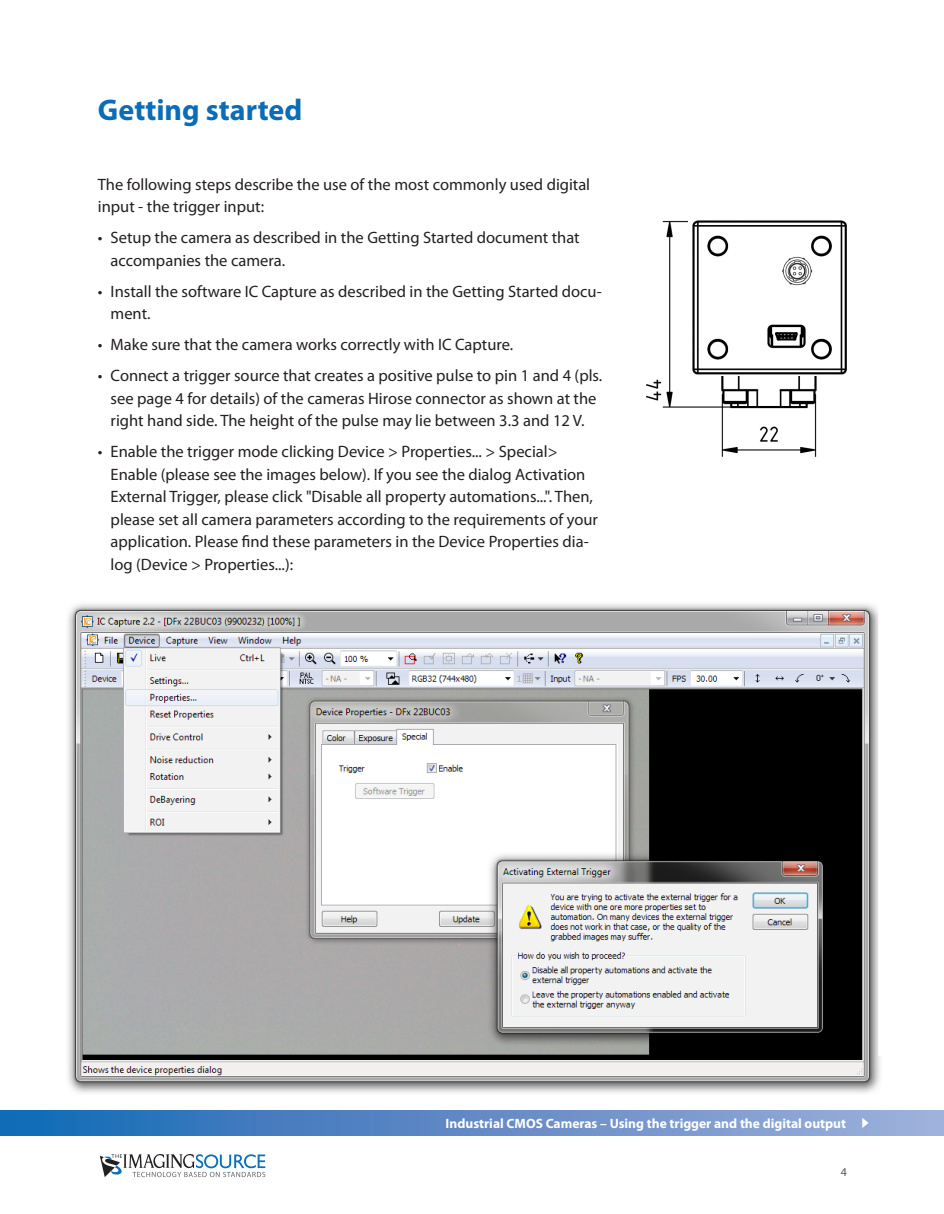
<style>
.page{position:relative;width:944px;height:1214px;background:#fff}
.page>*{position:absolute;margin:0;border:0;box-sizing:border-box;transform-origin:0 0}
.Content___Header_01{font:700 30px "Myriad Pro";color:#0d6cb6}
.Content___Bullet{font:16.5px/22.5px "Myriad Pro";color:#231f20}
.Content___Flow{font:16.5px/22.5px "Myriad Pro";color:#231f20}
.t1{font:700 13.5px "Myriad Pro";color:#fff}
.t2{font:12px "Myriad Pro";color:#57585a}
</style>
<div class="page">
<div style="left:0;top:1110px;width:943px;height:26px;background:linear-gradient(to right,#1668b5,#a5afda)"></div>
<svg style="left:862px;top:1117px;width:6px;height:11px"></svg>
<svg style="left:100px;top:1154px;width:165px;height:23px"></svg>
<img style="left:646px;top:220px;width:201px;height:237px">
<img style="left:68px;top:604px;width:812px;height:489px">
<p class="Content___Header_01" style="left:98px;top:91px;width:206px">Getting started</p>
<p class="Content___Flow" style="left:98px;top:173px;width:494px">The following steps describe the use of the most commonly used digital input - the trigger input:</p>
<p class="Content___Bullet" style="left:111px;top:226px;width:470px;text-indent:-13px">• Setup the camera as described in the Getting Started document that accompanies the camera.</p>
<p class="Content___Bullet" style="left:111px;top:280px;width:492px;text-indent:-13px">• Install the software IC Capture as described in the Getting Started docu&shy;ment.</p>
<p class="Content___Bullet" style="left:98px;top:333px;width:417px">• Make sure that the camera works correctly with IC Capture.</p>
<p class="Content___Bullet" style="left:98px;top:364px;width:506px;text-align:center">• Connect a trigger source that creates a positive pulse to pin 1 and 4 (pls. see page 4 for details) of the cameras Hirose connector as shown at the right hand side. The height of the pulse may lie between 3.3 and 12 V.</p>
<p class="Content___Bullet" style="left:111px;top:440px;width:489px;text-indent:-13px">• Enable the trigger mode clicking Device &gt; Properties... &gt; Special&gt; Enable (please see the images below). If you see the dialog Activation External Trigger, please click "Disable all property automations...". Then, please set all camera parameters according to the requirements of your application. Please find these parameters in the Device Properties dia&shy;log (Device &gt; Properties...):</p>
<p class="t1" style="left:445px;top:1114px;width:402px">Industrial CMOS Cameras – Using the trigger and the digital output</p>
<p class="t2" style="left:840px;top:1164px;width:8px">4</p>
</div>
